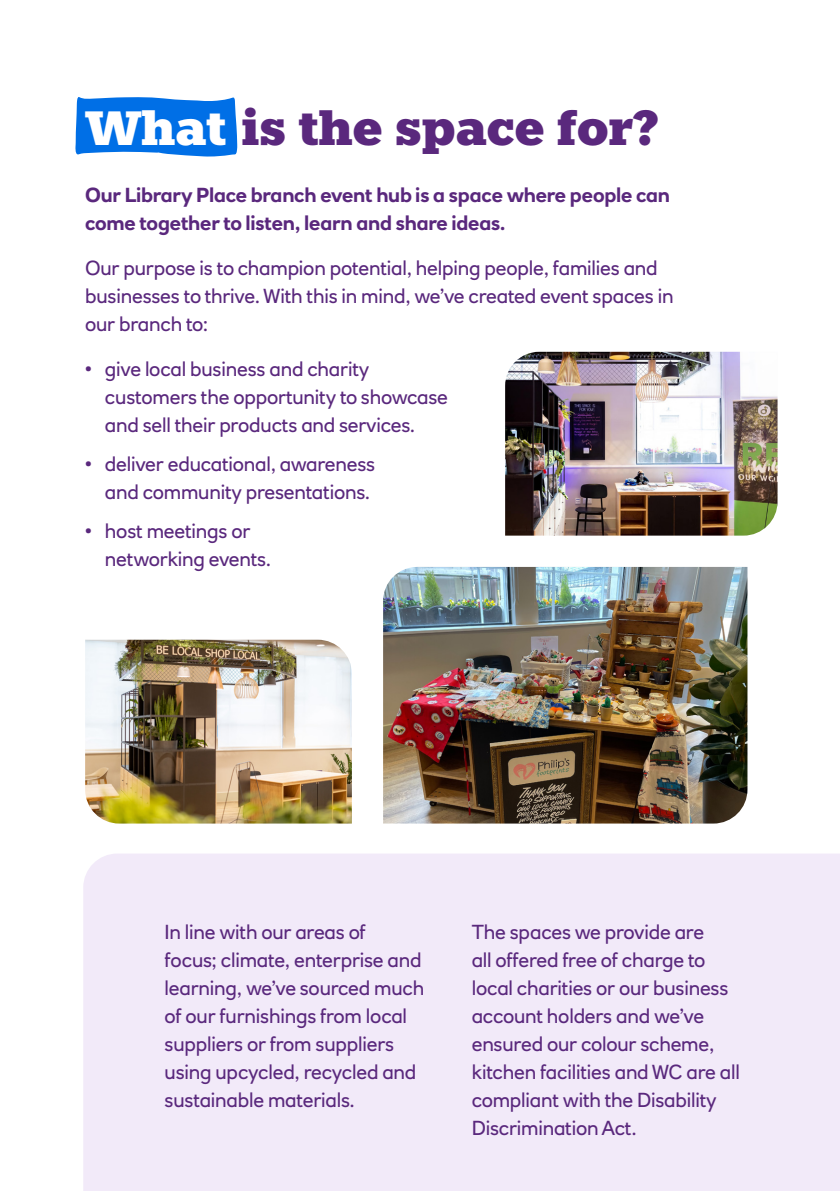
<style>
.page{position:relative;width:840px;height:1191px;background:#fff}
.page>*{position:absolute;margin:0;border:0;box-sizing:border-box;transform-origin:0 0}
.t1{font:900 48px "Knile";letter-spacing:-.01em;color:#5a287d}
.t2{font:20px/28px "RN House Sans";letter-spacing:-.01em;color:#5a287d}
.t3{font:700 20px/28px "RN House Sans";letter-spacing:-.01em;color:#5a287d}
.s1{color:#fff}
</style>
<div class="page">
<svg style="left:75px;top:97px;width:162px;height:60px;background:#187ce8"></svg>
<div style="left:83px;top:854px;width:756px;height:337px;background:#f2eaf9"></div>
<img style="left:505px;top:352px;width:272px;height:183px">
<img style="left:383px;top:567px;width:364px;height:256px">
<img style="left:85px;top:639px;width:266px;height:184px">
<h1 class="t1" style="left:85px;top:98px;width:575px"><span class="s1">What</span> is the space for?</h1>
<p class="t3" style="left:85px;top:180px;width:586px">Our Library Place branch event hub is a space where people can come together to listen, learn and share ideas.</p>
<p class="t2" style="left:85px;top:253px;width:589px">Our purpose is to champion potential, helping people, families and businesses to thrive. With this in mind, we’ve created event spaces in our branch to:</p>
<p class="t2" style="left:105px;top:354px;width:344px;text-indent:-20px">• give local business and charity customers the opportunity to showcase and sell their products and services.</p>
<p class="t2" style="left:85px;top:450px;width:291px;text-align:right">• deliver educational, awareness and community presentations.</p>
<p class="t2" style="left:105px;top:517px;width:167px;text-indent:-20px">• host meetings or networking events.</p>
<p class="t2" style="left:164px;top:918px;width:261px">In line with our areas of<br>focus; climate, enterprise and learning, we’ve sourced much of our furnishings from local suppliers or from suppliers using upcycled, recycled and sustainable materials.</p>
<p class="t2" style="left:471px;top:918px;width:269px">The spaces we provide are<br>all offered free of charge to local charities or our business account holders and we’ve ensured our colour scheme, kitchen facilities and WC are all compliant with the Disability<br>Discrimination Act.</p>
</div>
